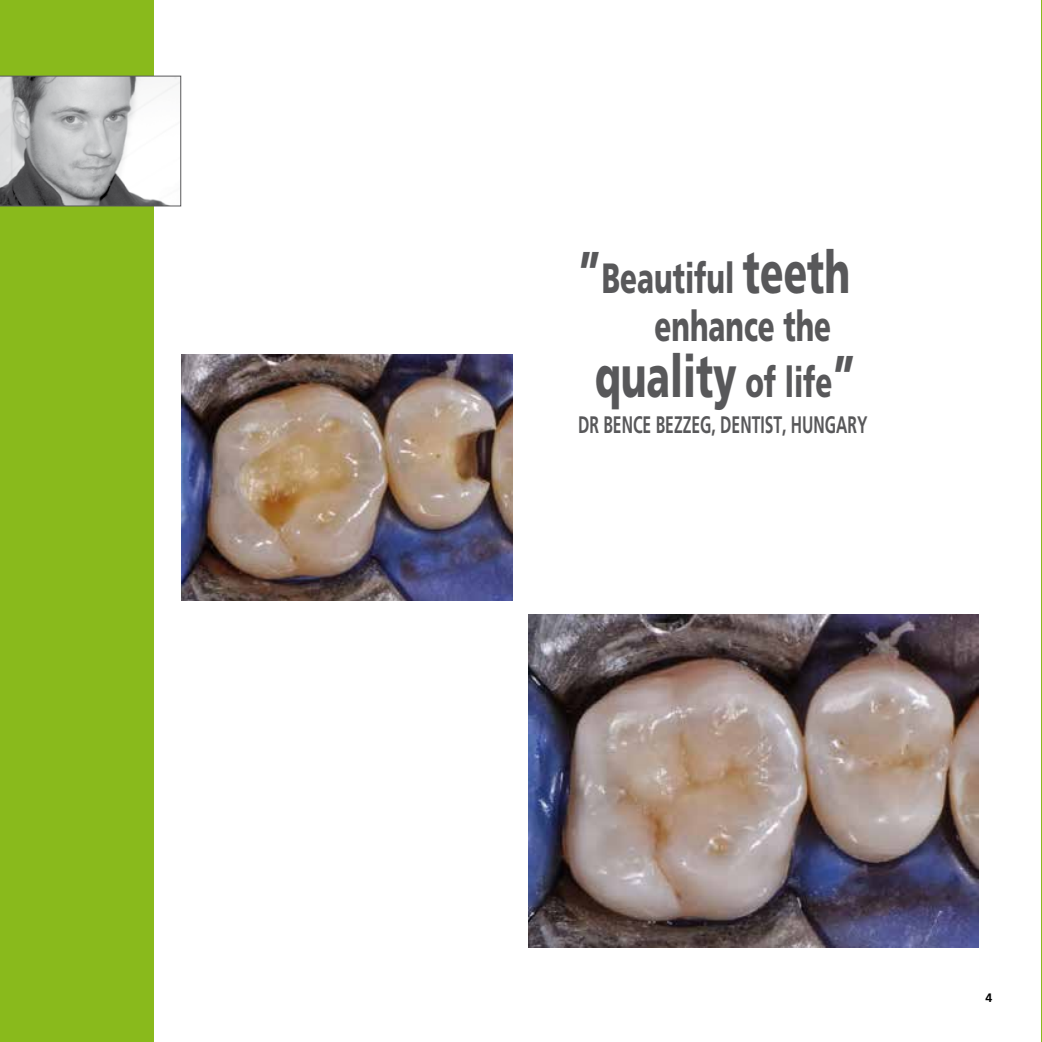
<style>
.page{position:relative;width:1042px;height:1042px;background:#fff}
.page>*{position:absolute;margin:0;border:0;box-sizing:border-box;transform-origin:0 0}
.t1{font:900 58.8px "Frutiger CE";color:#58585a;scale:.66 1}
.t2{font:900 42.18px/47.2px "Frutiger CE";color:#58585a;scale:.66 1}
.t3{font:700 23.8px "Frutiger CE";color:#58585a;scale:.66 1}
.t4{font:700 12.25px "Frutiger";color:#000}
.s1{font-size:58.8px}
.s2{font-size:42.18px}
</style>
<div class="page">
<div style="left:0;top:0;width:154px;height:1042px;background:#89ba1c"></div>
<hr style="left:1041px;top:0;width:1px;height:1042px;background:#89ba1c">
<svg style="left:0;top:76px;width:181px;height:130px;background:#bcbcbd"></svg>
<img style="left:181px;top:354px;width:332px;height:246px">
<img style="left:528px;top:615px;width:451px;height:332px">
<h2 class="t2" style="left:654px;top:256px;width:298px;text-indent:-76px"><span class="s1">”</span>Beautiful <span class="s1">teeth </span>enhance the</h2>
<h1 class="t1" style="left:595px;top:341px;width:397px">quality <span class="s2">of life</span>”</h1>
<p class="t3" style="left:578px;top:411px;width:132px">DR BENCE BEZZE</p>
<p class="t3" style="left:700px;top:411px;width:255px">G, DE NTIST, HUNGARY</p>
<p class="t4" style="left:985px;top:990px;width:8px">4</p>
</div>
